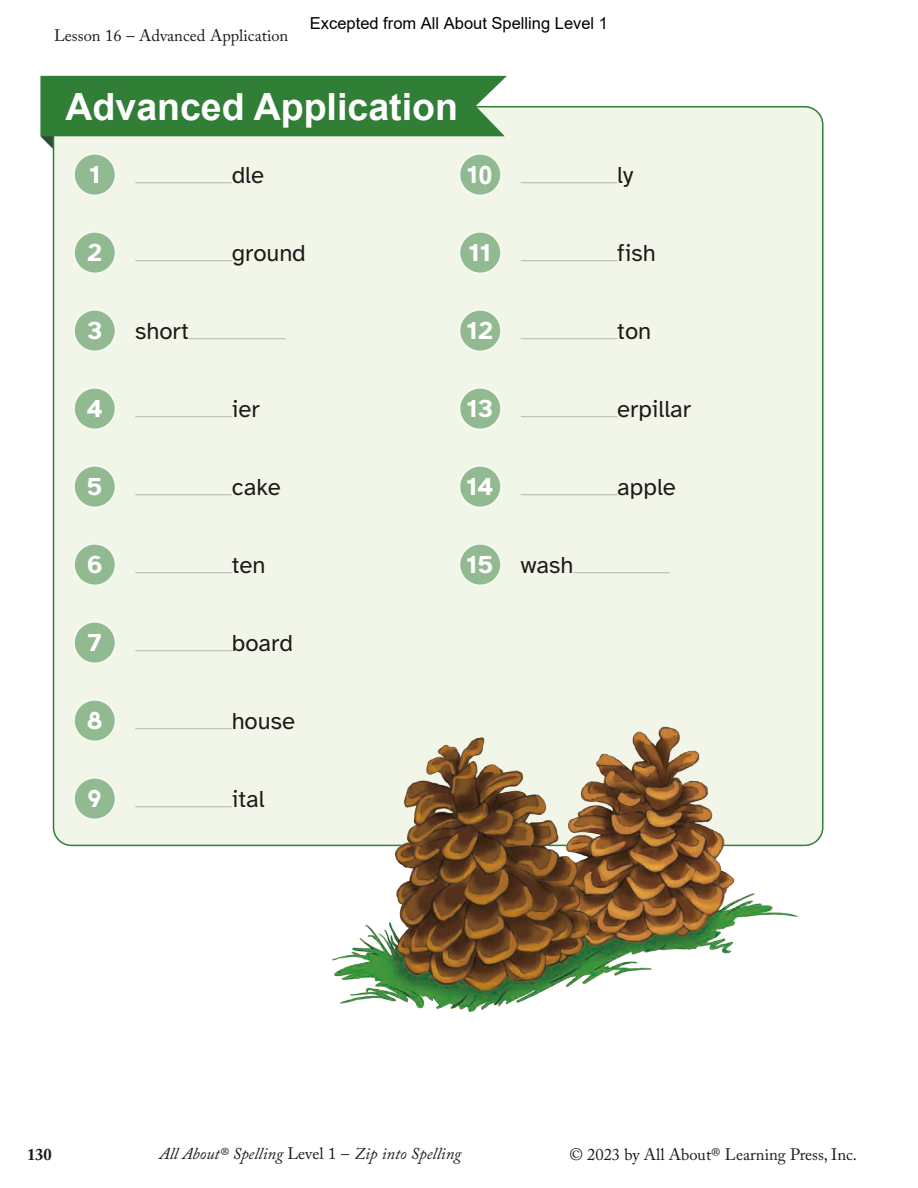
<style>
.page{position:relative;width:918px;height:1188px;background:#fff}
.page>*{position:absolute;margin:0;border:0;box-sizing:border-box;transform-origin:0 0}
.t1{font:700 37.5px "Arial";color:#fff}
.t2{font:700 25.5px "Atkinson Hyperlegible";color:#fff}
.t3{font:24px "Atkinson Hyperlegible";color:#1c1b1a}
.t4{font:16.5px "Adobe Caslon Pro";color:#1c1b1a}
.t5{font:italic 16.5px "Adobe Caslon Pro";color:#1c1b1a}
.t6{font:16.5px "Arial";color:#000}
.t7{font:700 16.5px "Adobe Caslon Pro";color:#1c1b1a}
.s1{font-family:"Arial"}
.s2{font-weight:700;font-size:25.5px;color:#fff}
.s3{font-style:normal}
</style>
<div class="page">
<div style="left:52px;top:106px;width:772px;height:741px;background:#f1f6e9"></div>
<div style="left:74px;top:154px;width:42px;height:41px;background:#91ba90;border-radius:50%"></div>
<div style="left:73px;top:153px;width:43px;height:43px;border:2px solid #fff;border-radius:50%"></div>
<div style="left:459px;top:154px;width:42px;height:41px;background:#91ba90;border-radius:50%"></div>
<div style="left:459px;top:153px;width:43px;height:43px;border:2px solid #fff;border-radius:50%"></div>
<div style="left:74px;top:232px;width:42px;height:41px;background:#91ba90;border-radius:50%"></div>
<div style="left:73px;top:231px;width:43px;height:43px;border:2px solid #fff;border-radius:50%"></div>
<div style="left:459px;top:232px;width:42px;height:41px;background:#91ba90;border-radius:50%"></div>
<div style="left:459px;top:231px;width:43px;height:43px;border:2px solid #fff;border-radius:50%"></div>
<div style="left:74px;top:310px;width:42px;height:41px;background:#91ba90;border-radius:50%"></div>
<div style="left:73px;top:309px;width:43px;height:43px;border:2px solid #fff;border-radius:50%"></div>
<div style="left:459px;top:310px;width:42px;height:41px;background:#91ba90;border-radius:50%"></div>
<div style="left:459px;top:309px;width:43px;height:43px;border:2px solid #fff;border-radius:50%"></div>
<div style="left:74px;top:388px;width:42px;height:41px;background:#91ba90;border-radius:50%"></div>
<div style="left:73px;top:387px;width:43px;height:43px;border:2px solid #fff;border-radius:50%"></div>
<div style="left:459px;top:388px;width:42px;height:41px;background:#91ba90;border-radius:50%"></div>
<div style="left:459px;top:387px;width:43px;height:43px;border:2px solid #fff;border-radius:50%"></div>
<div style="left:74px;top:466px;width:42px;height:41px;background:#91ba90;border-radius:50%"></div>
<div style="left:73px;top:465px;width:43px;height:43px;border:2px solid #fff;border-radius:50%"></div>
<div style="left:459px;top:466px;width:42px;height:41px;background:#91ba90;border-radius:50%"></div>
<div style="left:459px;top:465px;width:43px;height:43px;border:2px solid #fff;border-radius:50%"></div>
<div style="left:74px;top:544px;width:42px;height:41px;background:#91ba90;border-radius:50%"></div>
<div style="left:73px;top:543px;width:43px;height:43px;border:2px solid #fff;border-radius:50%"></div>
<div style="left:459px;top:544px;width:42px;height:41px;background:#91ba90;border-radius:50%"></div>
<div style="left:459px;top:543px;width:43px;height:43px;border:2px solid #fff;border-radius:50%"></div>
<div style="left:74px;top:622px;width:42px;height:41px;background:#91ba90;border-radius:50%"></div>
<div style="left:73px;top:621px;width:43px;height:43px;border:2px solid #fff;border-radius:50%"></div>
<div style="left:74px;top:700px;width:42px;height:41px;background:#91ba90;border-radius:50%"></div>
<div style="left:73px;top:699px;width:43px;height:43px;border:2px solid #fff;border-radius:50%"></div>
<div style="left:74px;top:778px;width:42px;height:41px;background:#91ba90;border-radius:50%"></div>
<div style="left:73px;top:777px;width:43px;height:43px;border:2px solid #fff;border-radius:50%"></div>
<svg style="left:40px;top:76px;width:467px;height:76px;background:#5d9960"></svg>
<hr style="left:135px;top:182px;width:97px;height:1px;background:#818383">
<hr style="left:521px;top:182px;width:96px;height:1px;background:#818383">
<hr style="left:135px;top:260px;width:97px;height:1px;background:#818383">
<hr style="left:521px;top:260px;width:96px;height:1px;background:#818383">
<hr style="left:189px;top:338px;width:96px;height:1px;background:#818383">
<hr style="left:521px;top:338px;width:96px;height:1px;background:#818383">
<hr style="left:135px;top:416px;width:97px;height:1px;background:#818383">
<hr style="left:521px;top:416px;width:96px;height:1px;background:#818383">
<hr style="left:135px;top:494px;width:97px;height:1px;background:#818383">
<hr style="left:521px;top:494px;width:96px;height:1px;background:#818383">
<hr style="left:135px;top:572px;width:97px;height:1px;background:#818383">
<hr style="left:573px;top:572px;width:97px;height:1px;background:#818383">
<hr style="left:135px;top:650px;width:97px;height:1px;background:#818383">
<hr style="left:135px;top:728px;width:97px;height:1px;background:#818383">
<hr style="left:135px;top:806px;width:97px;height:1px;background:#818383">
<img style="left:277px;top:652px;width:547px;height:360px">
<p class="t4" style="left:54px;top:26px;width:236px">Lesson 16 – Advanced Application</p>
<p class="t6" style="left:310px;top:12px;width:300px">Excepted from All About Spelling Level 1</p>
<h1 class="t1" style="left:66px;top:80px;width:394px">Advanced Application</h1>
<p class="t2" style="left:89px;top:160px;width:13px">1</p>
<p class="t3" style="left:232px;top:162px;width:34px">dle</p>
<p class="t2" style="left:467px;top:160px;width:27px">1<span class="s1">0</span></p>
<p class="t3" style="left:617px;top:162px;width:18px">ly</p>
<p class="t2" style="left:87px;top:238px;width:16px">2</p>
<p class="t3" style="left:232px;top:240px;width:76px">ground</p>
<p class="t2" style="left:468px;top:238px;width:24px">11</p>
<p class="t3" style="left:617px;top:240px;width:40px">fish</p>
<p class="t2" style="left:87px;top:316px;width:17px">3</p>
<p class="t3" style="left:135px;top:318px;width:55px">short</p>
<p class="t2" style="left:467px;top:316px;width:28px">12</p>
<p class="t3" style="left:617px;top:318px;width:36px">ton</p>
<p class="t2" style="left:87px;top:394px;width:17px">4</p>
<p class="t3" style="left:232px;top:396px;width:29px">ier</p>
<p class="t2" style="left:466px;top:394px;width:28px">13</p>
<p class="t3" style="left:617px;top:396px;width:75px">erpillar</p>
<p class="t2" style="left:87px;top:472px;width:17px">5</p>
<p class="t3" style="left:232px;top:474px;width:50px">cake</p>
<p class="t2" style="left:466px;top:472px;width:29px">14</p>
<p class="t3" style="left:617px;top:474px;width:60px">apple</p>
<p class="t2" style="left:87px;top:550px;width:18px">6</p>
<p class="t3" style="left:232px;top:552px;width:35px">ten</p>
<p class="t3" style="left:466px;top:552px;width:109px"><span class="s2">15</span> wash</p>
<p class="t2" style="left:88px;top:628px;width:15px">7</p>
<p class="t3" style="left:232px;top:630px;width:63px">board</p>
<p class="t2" style="left:87px;top:706px;width:17px">8</p>
<p class="t3" style="left:232px;top:708px;width:65px">house</p>
<p class="t2" style="left:88px;top:784px;width:16px">9</p>
<p class="t3" style="left:232px;top:786px;width:34px">ital</p>
<p class="t7" style="left:27px;top:1144px;width:26px">130</p>
<p class="t5" style="left:160px;top:1144px;width:303px">All About® Spelling <span class="s3">Level 1 –</span> Zip into Spelling</p>
<p class="t4" style="left:569px;top:1144px;width:289px">© 2023 by All About® Learning Press, Inc.</p>
</div>
